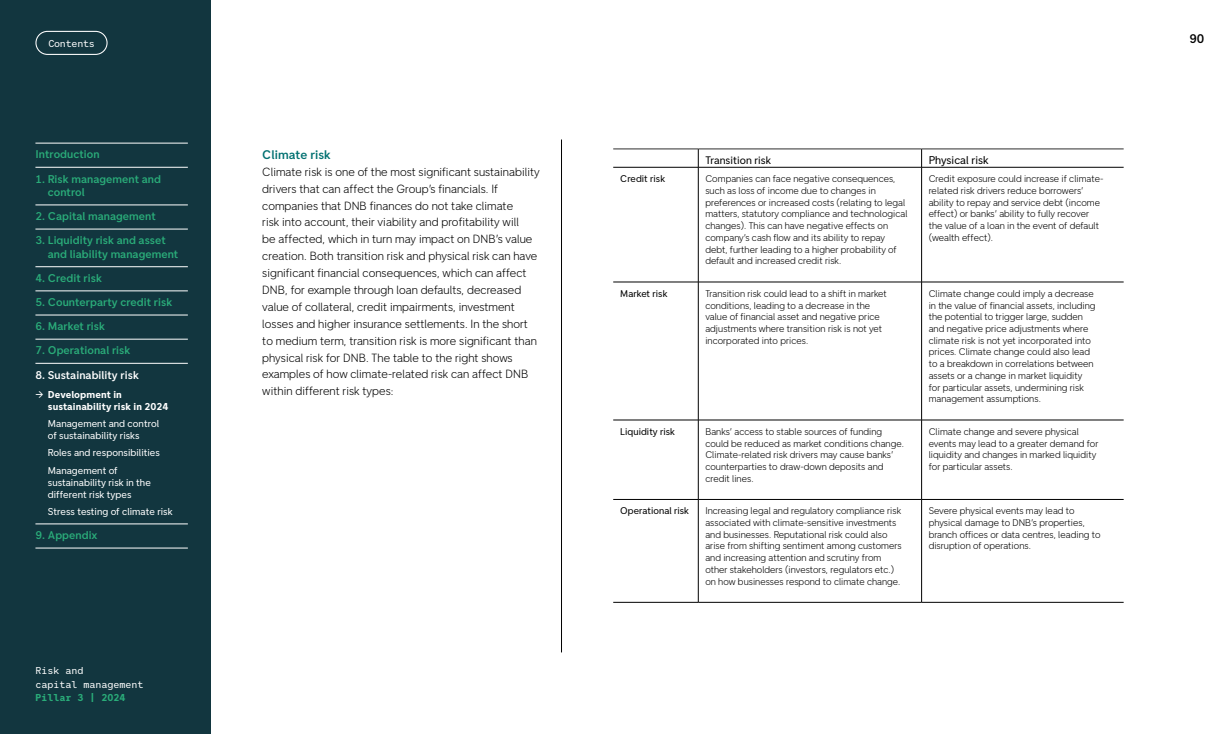
<style>
.page{position:relative;width:1230px;height:734px;background:#fff}
.page>*{position:absolute;margin:0;border:0;box-sizing:border-box;transform-origin:0 0}
.Tittel_3_sjøgrønn_-_H3{font:500 12.5px "DNB";letter-spacing:.005em;color:#007071}
.t1{font:500 12.5px "DNB Mono";color:#000}
.Brødtekst{font:300 11.88px/16.9px "DNB";letter-spacing:.005em;color:#000}
.t2{font:500 11.25px/13.5px "DNB";letter-spacing:.005em;color:#2aac79}
.t3{font:500 11.25px "DNB";letter-spacing:.005em;color:#fff}
.TBL_hode{font:11.25px "DNB";letter-spacing:.005em;color:#000}
.TBL_hode-2{font:10.88px "DNB";letter-spacing:.005em;color:#000}
.t4{font:10px/12px "DNB";letter-spacing:.005em;color:#fff}
.t5{font:700 10px/12px "DNB";letter-spacing:.005em;color:#fff}
.t6{font:10px/13.8px "DNB Mono";color:#fff}
.t7{font:700 10px "DNB Mono";color:#2aac79}
.t8{font:10px "DNB Mono";letter-spacing:-.02em;color:#fff}
.Tabell_innhold{font:300 9.75px/11.8px "DNB";letter-spacing:.005em;color:#000}
.Tabell_innhold_regular{font:9.75px "DNB";letter-spacing:.005em;color:#000}
.s1{font-weight:400}
</style>
<div class="page">
<div style="left:0;top:0;width:211px;height:733px;background:#12363f"></div>
<hr style="left:613px;top:167px;width:85px;height:1px;background:#000">
<hr style="left:698px;top:167px;width:223px;height:1px;background:#000">
<hr style="left:613px;top:282px;width:85px;height:1px;background:#000">
<hr style="left:698px;top:282px;width:223px;height:1px;background:#000">
<hr style="left:613px;top:419px;width:85px;height:1px;background:#000">
<hr style="left:698px;top:419px;width:223px;height:1px;background:#000">
<hr style="left:613px;top:499px;width:85px;height:1px;background:#000">
<hr style="left:698px;top:499px;width:223px;height:1px;background:#000">
<hr style="left:613px;top:602px;width:85px;height:1px;background:#000">
<hr style="left:698px;top:602px;width:223px;height:1px;background:#000">
<svg style="left:698px;top:150px;width:1px;height:17px"></svg>
<svg style="left:921px;top:150px;width:1px;height:17px"></svg>
<hr style="left:698px;top:167px;width:1px;height:115px;background:#000">
<hr style="left:921px;top:167px;width:1px;height:115px;background:#000">
<hr style="left:698px;top:282px;width:1px;height:138px;background:#000">
<hr style="left:921px;top:282px;width:1px;height:138px;background:#000">
<hr style="left:698px;top:420px;width:1px;height:79px;background:#000">
<hr style="left:921px;top:420px;width:1px;height:79px;background:#000">
<hr style="left:698px;top:499px;width:1px;height:103px;background:#000">
<hr style="left:921px;top:499px;width:1px;height:103px;background:#000">
<hr style="left:921px;top:167px;width:202px;height:1px;background:#000">
<hr style="left:921px;top:282px;width:202px;height:1px;background:#000">
<hr style="left:921px;top:419px;width:202px;height:1px;background:#000">
<hr style="left:921px;top:499px;width:202px;height:1px;background:#000">
<hr style="left:921px;top:602px;width:202px;height:1px;background:#000">
<hr style="left:613px;top:149px;width:85px;height:1px;background:#2f2f2f">
<hr style="left:698px;top:149px;width:223px;height:1px;background:#2f2f2f">
<hr style="left:921px;top:149px;width:202px;height:1px;background:#2f2f2f">
<hr style="left:561px;top:139px;width:1px;height:513px;background:#000">
<hr style="left:35px;top:143px;width:153px;height:1px;background:#fff">
<hr style="left:35px;top:167px;width:153px;height:1px;background:#fff">
<hr style="left:35px;top:205px;width:153px;height:1px;background:#fff">
<hr style="left:35px;top:229px;width:153px;height:1px;background:#fff">
<hr style="left:35px;top:266px;width:153px;height:1px;background:#fff">
<hr style="left:35px;top:290px;width:153px;height:1px;background:#fff">
<hr style="left:35px;top:315px;width:153px;height:1px;background:#fff">
<hr style="left:35px;top:339px;width:153px;height:1px;background:#fff">
<hr style="left:35px;top:363px;width:153px;height:1px;background:#fff">
<hr style="left:35px;top:523px;width:153px;height:1px;background:#fff">
<hr style="left:35px;top:547px;width:153px;height:1px;background:#fff">
<div style="left:35px;top:31px;width:73px;height:24px;border:1px solid #fff;border-radius:12px"></div>
<p class="t8" style="left:48px;top:37px;width:48px">Contents</p>
<p class="t2" style="left:35px;top:148px;width:66px">Introduction</p>
<p class="t2" style="left:48px;top:172px;width:115px;text-indent:-12px">1. Risk management and control</p>
<p class="t2" style="left:35px;top:209px;width:122px">2. Capital management</p>
<p class="t2" style="left:48px;top:234px;width:132px;text-indent:-12px">3. Liquidity risk and asset and liability management</p>
<p class="t2" style="left:35px;top:271px;width:68px">4. Credit risk</p>
<p class="t2" style="left:35px;top:295px;width:138px">5. Counterparty credit risk</p>
<p class="t2" style="left:35px;top:319px;width:71px">6. Market risk</p>
<p class="t2" style="left:35px;top:344px;width:96px">7. Operational risk</p>
<p class="t3" style="left:35px;top:368px;width:105px">8. Sustainability risk</p>
<p class="t5" style="left:48px;top:388px;width:122px;text-indent:-12px"><span class="s1">→</span> Development in sustainability risk in 2024</p>
<p class="t4" style="left:48px;top:417px;width:113px">Management and control of sustainability risks</p>
<p class="t4" style="left:48px;top:444px;width:114px;line-height:17.4px">Roles and responsibilities<br>Management of</p>
<p class="t4" style="left:48px;top:476px;width:105px">sustainability risk in the different risk types</p>
<p class="t4" style="left:48px;top:505px;width:126px">Stress testing of climate risk</p>
<p class="t2" style="left:35px;top:528px;width:64px">9. Appendix</p>
<p class="t6" style="left:35px;top:663px;width:110px">Risk and<br>capital management</p>
<p class="t7" style="left:35px;top:692px;width:91px">Pillar 3 | 2024</p>
<h3 class="Tittel_3_sjøgrønn_-_H3" style="left:262px;top:147px;width:70px">Climate risk</h3>
<p class="Brødtekst" style="left:262px;top:163px;width:279px">Climate risk is one of the most significant sustainability drivers that can affect the Group’s financials. If companies that DNB finances do not take climate<br>risk into account, their viability and profitability will<br>be affected, which in turn may impact on DNB’s value creation. Both transition risk and physical risk can have significant financial consequences, which can affect DNB, for example through loan defaults, decreased value of collateral, credit impairments, investment losses and higher insurance settlements. In the short to medium term, transition risk is more significant than physical risk for DNB. The table to the right shows examples of how climate-related risk can affect DNB within different risk types:</p>
<p class="TBL_hode-2" style="left:705px;top:153px;width:67px">Transition risk</p>
<p class="TBL_hode" style="left:928px;top:153px;width:62px">Physical risk</p>
<p class="Tabell_innhold_regular" style="left:620px;top:173px;width:46px">Credit risk</p>
<p class="Tabell_innhold" style="left:705px;top:173px;width:203px">Companies can face negative consequences, such as loss of income due to changes in preferences or increased costs (relating to legal matters, statutory compliance and technological changes). This can have negative effects on company’s cash flow and its ability to repay debt, further leading to a higher probability of default and increased credit risk.</p>
<p class="Tabell_innhold" style="left:928px;top:173px;width:176px">Credit exposure could increase if climate&shy;related risk drivers reduce borrowers’ ability to repay and service debt (income effect) or banks’ ability to fully recover the value of a loan in the event of default (wealth effect).</p>
<p class="Tabell_innhold_regular" style="left:620px;top:288px;width:49px">Market risk</p>
<p class="Tabell_innhold" style="left:705px;top:287px;width:183px">Transition risk could lead to a shift in market conditions, leading to a decrease in the value of financial asset and negative price adjustments where transition risk is not yet incorporated into prices.</p>
<p class="Tabell_innhold" style="left:928px;top:287px;width:168px">Climate change could imply a decrease in the value of financial assets, including the potential to trigger large, sudden and negative price adjustments where climate risk is not yet incorporated into prices. Climate change could also lead to a breakdown in correlations between assets or a change in market liquidity for particular assets, undermining risk management assumptions.</p>
<p class="Tabell_innhold_regular" style="left:620px;top:425px;width:56px">Liquidity risk</p>
<p class="Tabell_innhold" style="left:705px;top:425px;width:200px">Banks’ access to stable sources of funding could be reduced as market conditions change.<br>Climate-related risk drivers may cause banks’ counterparties to draw-down deposits and credit lines.</p>
<p class="Tabell_innhold" style="left:928px;top:425px;width:171px">Climate change and severe physical events may lead to a greater demand for liquidity and changes in marked liquidity for particular assets.</p>
<p class="Tabell_innhold_regular" style="left:620px;top:505px;width:70px">Operational risk</p>
<p class="Tabell_innhold" style="left:705px;top:505px;width:198px">Increasing legal and regulatory compliance risk associated with climate-sensitive investments and businesses. Reputational risk could also arise from shifting sentiment among customers and increasing attention and scrutiny from other stakeholders (investors, regulators etc.) on how businesses respond to climate change.</p>
<p class="Tabell_innhold" style="left:928px;top:505px;width:173px">Severe physical events may lead to physical damage to DNB’s properties, branch offices or data centres, leading to disruption of operations.</p>
<p class="t1" style="left:1189px;top:31px;width:16px">90</p>
</div>
